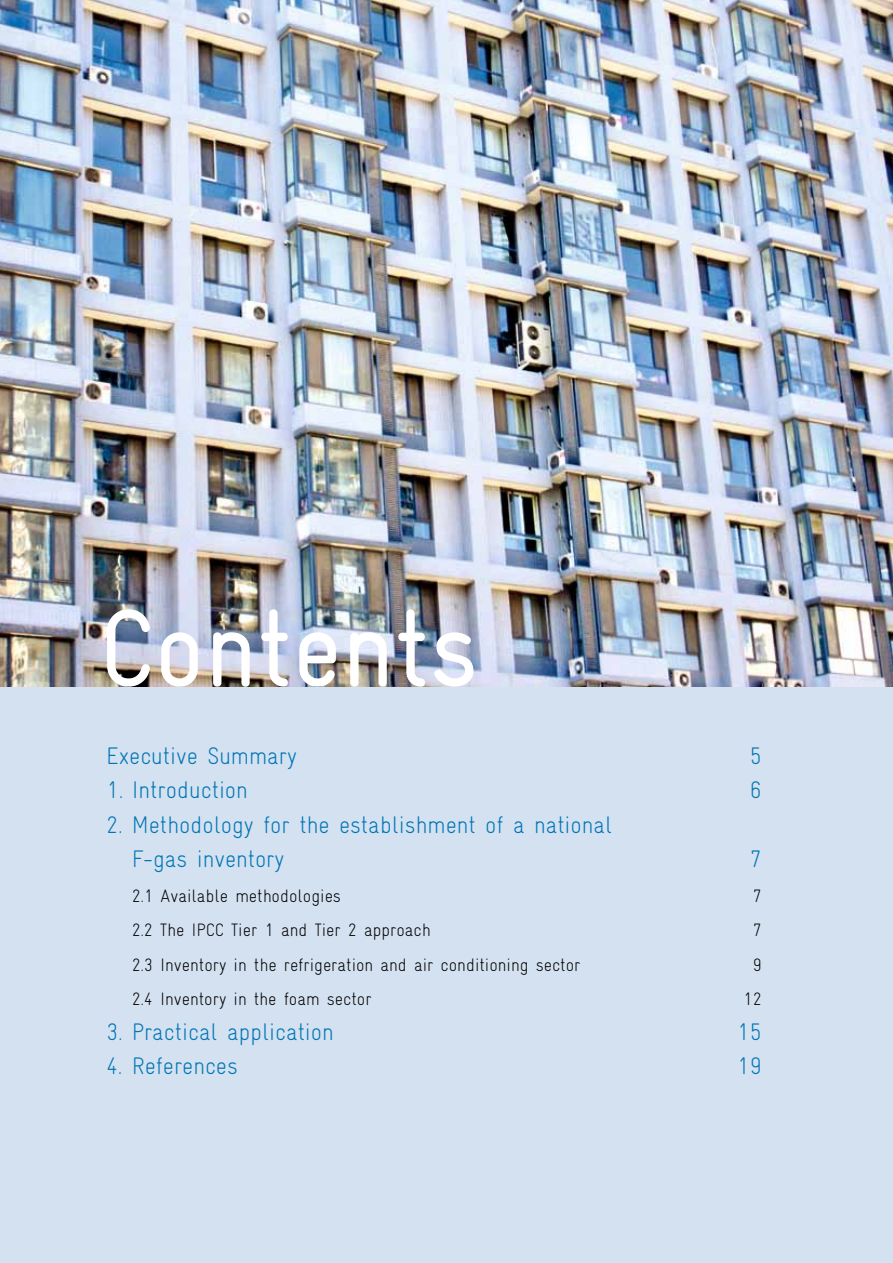
<style>
.page{position:relative;width:893px;height:1263px;background:#fff}
.page>*{position:absolute;margin:0;border:0;box-sizing:border-box;transform-origin:0 0}
.t1{font:condensed 110.1px "Gravur";color:#fff}
.t2{font:300 condensed 24px/34.5px "Gravur";color:#0075b4}
.t3{font:300 condensed 18px "Gravur";color:#000}
</style>
<div class="page">
<div style="left:0;top:686px;width:893px;height:577px;background:#d3e1f0"></div>
<img style="left:0;top:0;width:893px;height:686px">
<h1 class="t1" style="left:99px;top:587px;width:381px">Contents</h1>
<h2 class="t2" style="left:106px;top:738px;width:192px">Executive Summary</h2>
<h2 class="t2" style="left:750px;top:738px;width:14px">5</h2>
<h2 class="t2" style="left:106px;top:773px;width:143px">1. Introduction</h2>
<h2 class="t2" style="left:750px;top:773px;width:14px">6</h2>
<h2 class="t2" style="left:132px;top:807px;width:482px;text-indent:-25px">2. Methodology for the establishment of a national<br>F-gas inventory</h2>
<h2 class="t2" style="left:750px;top:842px;width:14px">7</h2>
<p class="t3" style="left:132px;top:885px;width:211px">2.1 Available methodologies</p>
<p class="t3" style="left:753px;top:885px;width:11px">7</p>
<p class="t3" style="left:132px;top:920px;width:300px">2.2 The IPCC Tier 1 and Tier 2 approach</p>
<p class="t3" style="left:753px;top:920px;width:11px">7</p>
<p class="t3" style="left:132px;top:955px;width:450px">2.3 Inventory in the refrigeration and air conditioning sector</p>
<p class="t3" style="left:753px;top:955px;width:11px">9</p>
<p class="t3" style="left:132px;top:989px;width:241px">2.4 Inventory in the foam sector</p>
<p class="t3" style="left:743px;top:989px;width:20px">12</p>
<h2 class="t2" style="left:106px;top:1014px;width:229px">3. Practical application</h2>
<h2 class="t2" style="left:737px;top:1014px;width:26px">15</h2>
<h2 class="t2" style="left:106px;top:1049px;width:133px">4. References</h2>
<h2 class="t2" style="left:737px;top:1049px;width:26px">19</h2>
</div>
